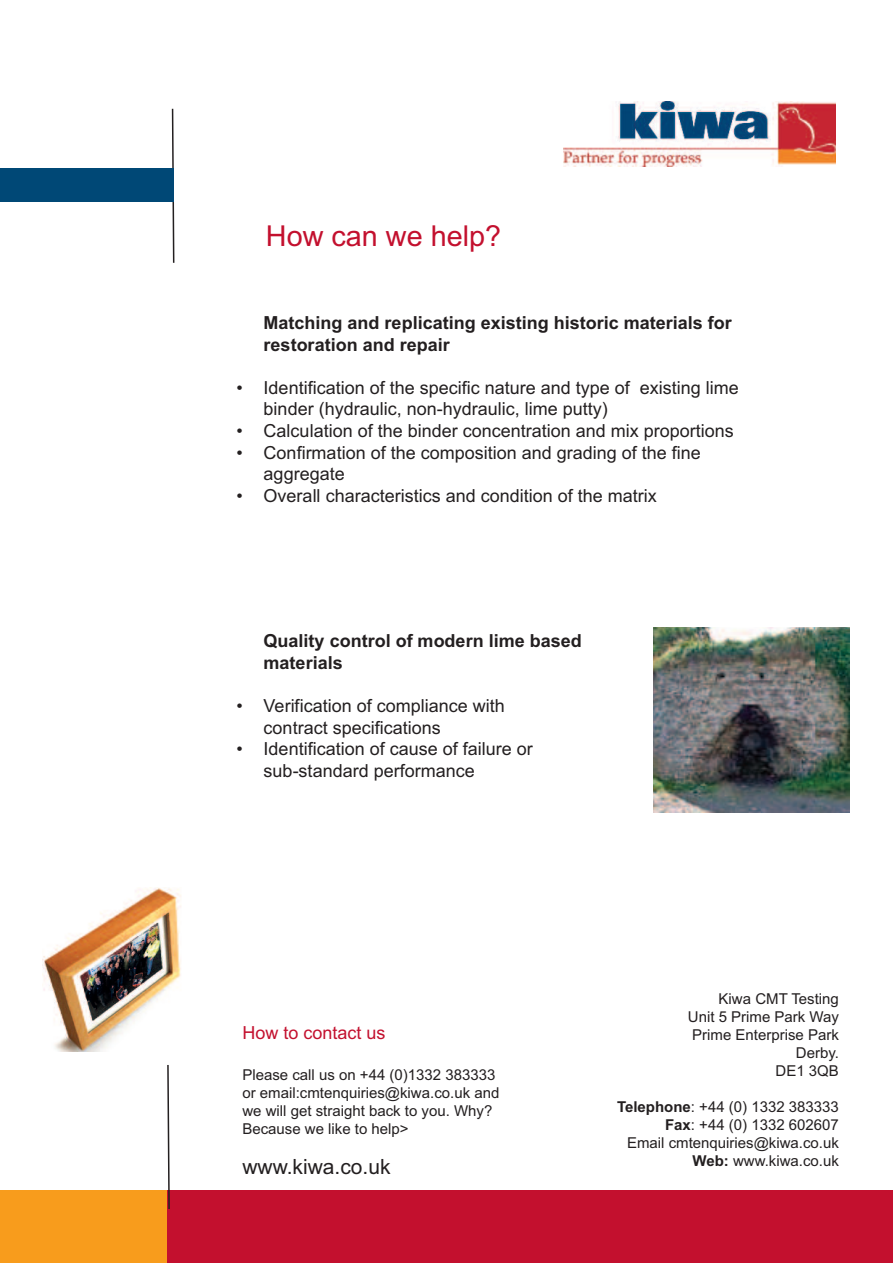
<style>
.page{position:relative;width:893px;height:1263px;background:#fff}
.page>*{position:absolute;margin:0;border:0;box-sizing:border-box;transform-origin:0 0}
.t1{font:28.8px "Arial";color:#c3102e}
.t2{font:21px "Arial";color:#231f20}
.t3{font:18px/21.6px "Arial";color:#231f20}
.t4{font:700 18px/21.6px "Arial";color:#231f20}
.t5{font:18px "Arial";color:#c3102e}
.t6{font:15px/18px "Arial";color:#231f20;text-align:right}
.s1{font-weight:700}
</style>
<div class="page">
<img style="left:653px;top:628px;width:196px;height:184px">
<svg style="left:171px;top:108px;width:4px;height:155px"></svg>
<div style="left:0;top:1191px;width:201px;height:72px;background:#f89c1c"></div>
<div style="left:168px;top:1191px;width:725px;height:72px;background:#c3102e"></div>
<svg style="left:166px;top:1065px;width:5px;height:145px"></svg>
<div style="left:0;top:168px;width:174px;height:33px;background:#004876"></div>
<img style="left:563px;top:102px;width:273px;height:64px">
<img style="left:43px;top:887px;width:138px;height:165px">
<h1 class="t1" style="left:266px;top:219px;width:237px">How can we help?</h1>
<p class="t4" style="left:264px;top:312px;width:470px">Matching and replicating existing historic materials for restoration and repair</p>
<p class="t3" style="left:264px;top:377px;width:477px;text-indent:-27px">• Identification of the specific nature and type of existing lime binder (hydraulic, non-hydraulic, lime putty)</p>
<p class="t3" style="left:237px;top:420px;width:499px">• Calculation of the binder concentration and mix proportions</p>
<p class="t3" style="left:264px;top:442px;width:439px;text-indent:-27px">• Confirmation of the composition and grading of the fine aggregate</p>
<p class="t3" style="left:237px;top:485px;width:422px">• Overall characteristics and condition of the matrix</p>
<p class="t4" style="left:264px;top:630px;width:320px">Quality control of modern lime based materials</p>
<p class="t3" style="left:264px;top:695px;width:243px;text-indent:-27px">• Verification of compliance with contract specifications</p>
<p class="t3" style="left:264px;top:738px;width:271px;text-indent:-27px">• Identification of cause of failure or sub-standard performance</p>
<p class="t5" style="left:242px;top:1022px;width:145px">How to contact us</p>
<p class="t6" style="left:242px;top:1066px;width:259px;text-align:left">Please call us on +44 (0)1332 383333 or email:cmtenquiries@kiwa.co.uk and we will get straight back to you. Why?<br>Because we like to help&gt;</p>
<p class="t2" style="left:242px;top:1155px;width:150px">www.kiwa.co.uk</p>
<p class="t6" style="left:688px;top:990px;width:153px">Kiwa CMT Testing<br>Unit 5 Prime Park Way<br>Prime Enterprise Park<br>Derby.<br>DE1 3QB</p>
<p class="t6" style="left:617px;top:1098px;width:223px"><span class="s1">Telephone</span>: +44 (0) 1332 383333<br><span class="s1">Fax</span>: +44 (0) 1332 602607<br>Email cmtenquiries@kiwa.co.uk<br><span class="s1">Web:</span> www.kiwa.co.uk</p>
</div>
